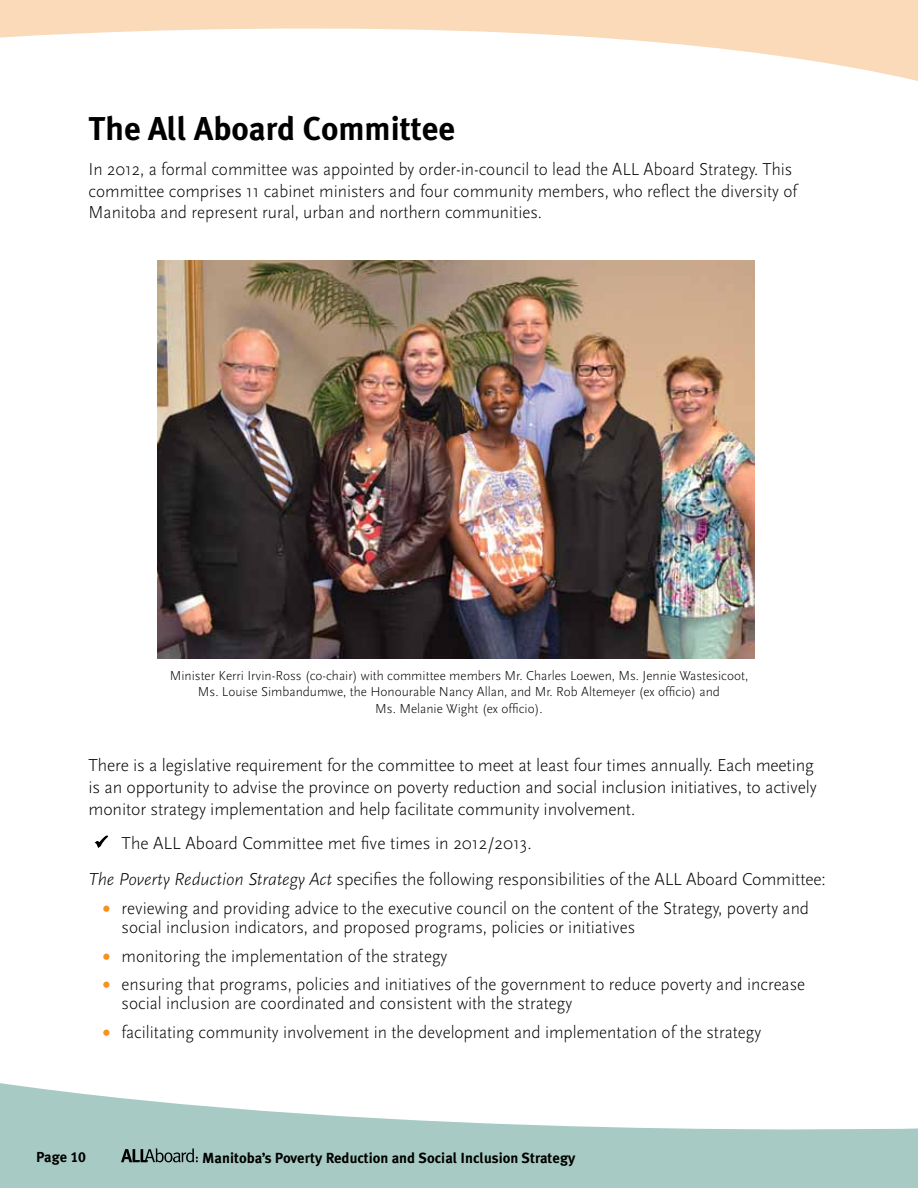
<style>
.page{position:relative;width:918px;height:1188px;background:#fff}
.page>*{position:absolute;margin:0;border:0;box-sizing:border-box;transform-origin:0 0}
.t1{font:700 33px "Meta Plus";color:#000}
.t2{font:300 18px/21.6px "Scala Sans";color:#000}
.t3{font:700 14.7px "Meta Plus";color:#000}
.t4{font:700 14.55px "Meta Plus";color:#000}
.t5{font:300 13.5px/16.2px "Scala Sans";color:#000;text-align:center}
.s1{font-style:italic}
.s2{font-family:"Frutiger";color:#f7901e}
.s3{font-family:"Meta Plus Bold Caps";font-weight:400}
</style>
<div class="page">
<svg style="left:0;top:1083px;width:918px;height:105px;fill:#a7cbc4"></svg>
<svg style="left:0;top:0;width:918px;height:81px"></svg>
<svg style="left:121px;top:1148px;width:77px;height:15px"></svg>
<svg style="left:94px;top:835px;width:14px;height:13px"></svg>
<img style="left:157px;top:260px;width:597px;height:398px">
<h1 class="t1" style="left:89px;top:110px;width:368px">The All Aboard Committee</h1>
<p class="t2" style="left:89px;top:159px;width:710px">In 2012, a formal committee was appointed by order-in-council to lead the ALL Aboard Strategy. This committee comprises 11 cabinet ministers and four community members, who reflect the diversity of<br>Manitoba and represent rural, urban and northern communities.</p>
<p class="t5" style="left:170px;top:668px;width:580px">Minister Kerri Irvin-Ross (co-chair) with committee members Mr. Charles Loewen, Ms. Jennie Wastesicoot,<br>Ms. Louise Simbandumwe, the Honourable Nancy Allan, and Mr. Rob Altemeyer (ex officio) and<br>Ms. Melanie Wight (ex officio).</p>
<p class="t2" style="left:89px;top:755px;width:730px">There is a legislative requirement for the committee to meet at least four times annually. Each meeting is an opportunity to advise the province on poverty reduction and social inclusion initiatives, to actively monitor strategy implementation and help facilitate community involvement.</p>
<p class="t2" style="left:89px;top:825px;width:739px;line-height:36.6px;text-indent:6px">✓ The ALL Aboard Committee met five times in 2012/2013.<br><span class="s1">The Poverty Reduction Strategy Act</span> specifies the following responsibilities of the ALL Aboard Committee:</p>
<p class="t2" style="left:122px;top:899px;width:689px;line-height:19.5px;text-indent:-20px"><span class="s2">•</span> reviewing and providing advice to the executive council on the content of the Strategy, poverty and social inclusion indicators, and proposed programs, policies or initiatives</p>
<p class="t2" style="left:102px;top:945px;width:347px"><span class="s2">•</span> monitoring the implementation of the strategy</p>
<p class="t2" style="left:122px;top:975px;width:685px;line-height:19.5px;text-indent:-20px"><span class="s2">•</span> ensuring that programs, policies and initiatives of the government to reduce poverty and increase social inclusion are coordinated and consistent with the strategy</p>
<p class="t2" style="left:102px;top:1021px;width:661px"><span class="s2">•</span> facilitating community involvement in the development and implementation of the strategy</p>
<p class="t4" style="left:36px;top:1149px;width:51px">Page <span class="s3">10</span></p>
<p class="t3" style="left:202px;top:1149px;width:375px">Manitoba’s Poverty Reduction and Social Inclusion Strategy</p>
</div>
